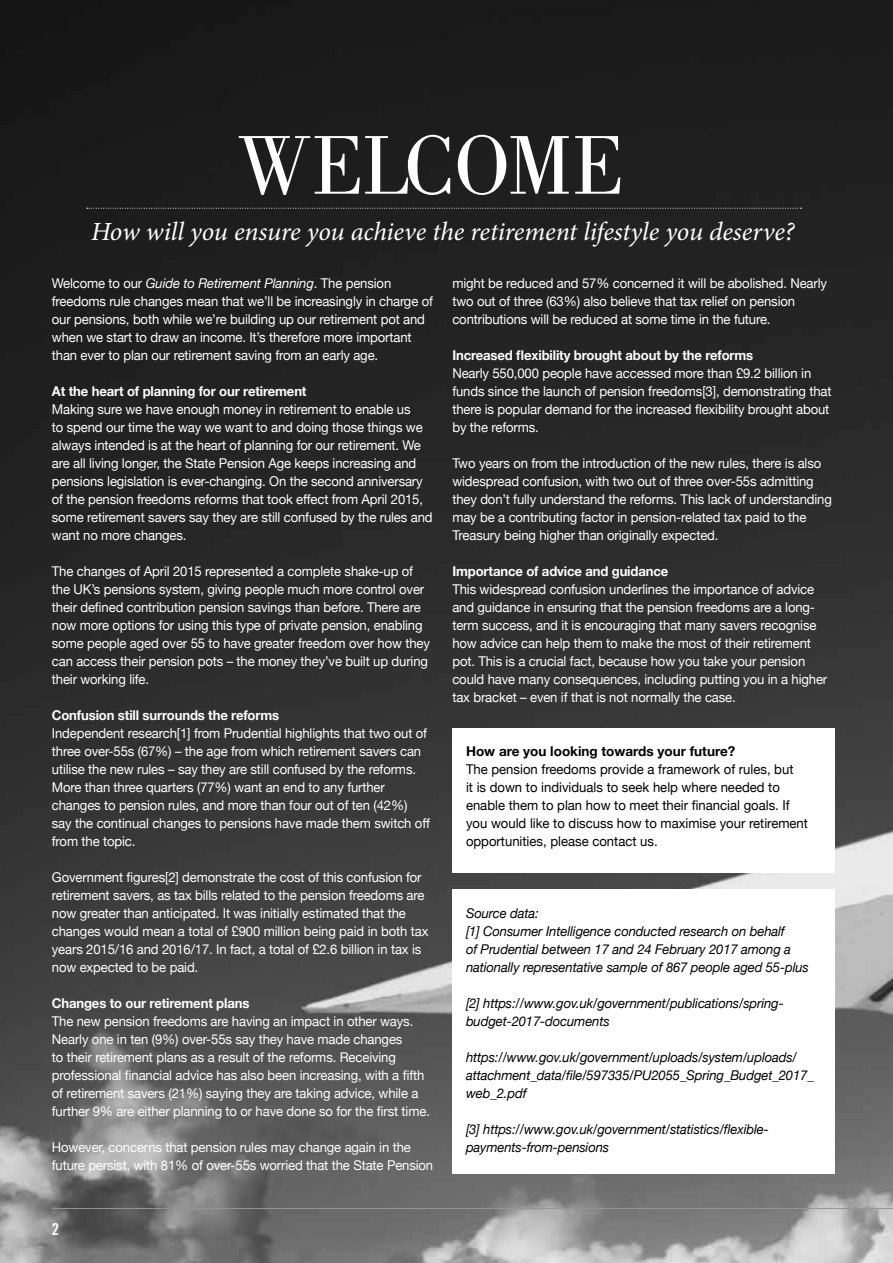
<style>
.page{position:relative;width:893px;height:1263px;background:#fff}
.page>*{position:absolute;margin:0;border:0;box-sizing:border-box;transform-origin:0 0}
.t1{font:86.25px "Bodoni";letter-spacing:-.02em;color:#fff}
.t2{font:italic 26.25px "Minion Pro";letter-spacing:-.005em;color:#fff}
.t3{font:16.5px "Trade Gothic Bold Cond Twenty";color:#fff}
.t4{font:13.5px/18px "Helvetica Neue";letter-spacing:-.01em;color:#fff}
.t5{font:italic 13.5px/18px "Helvetica Neue";letter-spacing:-.01em;color:#000}
.t6{font:13.5px/18px "Helvetica Neue";color:#000}
.t7{font:700 13.5px "Helvetica Neue";letter-spacing:-.01em;color:#fff}
.t8{font:700 13.5px "Helvetica Neue";color:#000}
.s1{font-style:italic}
</style>
<div class="page">
<img style="left:0;top:0;width:893px;height:1263px">
<svg style="left:87px;top:208px;width:714px;height:1px"></svg>
<div style="left:452px;top:728px;width:383px;height:145px;background:#fff"></div>
<hr style="left:52px;top:1208px;width:841px;height:1px;background:#939598">
<div style="left:452px;top:889px;width:383px;height:284px;background:#fff"></div>
<h1 class="t1" style="left:237px;top:117px;width:389px">WELCOME</h1>
<h2 class="t2" style="left:91px;top:214px;width:705px">How will you ensure you achieve the retirement lifestyle you deserve?</h2>
<p class="t4" style="left:52px;top:274px;width:383px">Welcome to our <span class="s1">Guide to Retirement Planning</span>. The pension freedoms rule changes mean that we’ll be increasingly in charge of our pensions, both while we’re building up our retirement pot and when we start to draw an income. It’s therefore more important than ever to plan our retirement saving from an early age.</p>
<p class="t7" style="left:52px;top:383px;width:256px">At the heart of planning for our retirement</p>
<p class="t4" style="left:52px;top:400px;width:382px">Making sure we have enough money in retirement to enable us<br>to spend our time the way we want to and doing those things we always intended is at the heart of planning for our retirement. We are all living longer, the State Pension Age keeps increasing and pensions legislation is ever-changing. On the second anniversary of the pension freedoms reforms that took effect from April 2015, some retirement savers say they are still confused by the rules and want no more changes.</p>
<p class="t4" style="left:52px;top:562px;width:380px">The changes of April 2015 represented a complete shake-up of the UK’s pensions system, giving people much more control over their defined contribution pension savings than before. There are now more options for using this type of private pension, enabling some people aged over 55 to have greater freedom over how they can access their pension pots – the money they’ve built up during their working life.</p>
<p class="t7" style="left:52px;top:707px;width:229px">Confusion still surrounds the reforms</p>
<p class="t4" style="left:52px;top:724px;width:379px">Independent research[1] from Prudential highlights that two out of three over-55s (67%) – the age from which retirement savers can utilise the new rules – say they are still confused by the reforms.<br>More than three quarters (77%) want an end to any further changes to pension rules, and more than four out of ten (42%) say the continual changes to pensions have made them switch off from the topic.</p>
<p class="t4" style="left:52px;top:868px;width:378px">Government figures[2] demonstrate the cost of this confusion for retirement savers, as tax bills related to the pension freedoms are now greater than anticipated. It was initially estimated that the changes would mean a total of £900 million being paid in both tax years 2015/16 and 2016/17. In fact, a total of £2.6 billion in tax is now expected to be paid.</p>
<p class="t7" style="left:52px;top:995px;width:199px">Changes to our retirement plans</p>
<p class="t4" style="left:52px;top:1012px;width:380px">The new pension freedoms are having an impact in other ways.<br>Nearly one in ten (9%) over-55s say they have made changes<br>to their retirement plans as a result of the reforms. Receiving professional financial advice has also been increasing, with a fifth of retirement savers (21%) saying they are taking advice, while a further 9% are either planning to or have done so for the first time.</p>
<p class="t4" style="left:52px;top:1138px;width:383px">However, concerns that pension rules may change again in the future persist, with 81% of over-55s worried that the State Pension</p>
<p class="t4" style="left:452px;top:274px;width:376px">might be reduced and 57% concerned it will be abolished. Nearly two out of three (63%) also believe that tax relief on pension contributions will be reduced at some time in the future.</p>
<p class="t7" style="left:452px;top:347px;width:302px">Increased flexibility brought about by the reforms</p>
<p class="t4" style="left:452px;top:364px;width:381px">Nearly 550,000 people have accessed more than £9.2 billion in funds since the launch of pension freedoms[3], demonstrating that there is popular demand for the increased flexibility brought about by the reforms.</p>
<p class="t4" style="left:452px;top:454px;width:381px">Two years on from the introduction of the new rules, there is also widespread confusion, with two out of three over-55s admitting they don’t fully understand the reforms. This lack of understanding may be a contributing factor in pension-related tax paid to the Treasury being higher than originally expected.</p>
<p class="t7" style="left:452px;top:563px;width:217px">Importance of advice and guidance</p>
<p class="t4" style="left:452px;top:580px;width:376px">This widespread confusion underlines the importance of advice and guidance in ensuring that the pension freedoms are a long&shy;term success, and it is encouraging that many savers recognise how advice can help them to make the most of their retirement pot. This is a crucial fact, because how you take your pension could have many consequences, including putting you in a higher tax bracket – even if that is not normally the case.</p>
<p class="t8" style="left:466px;top:743px;width:271px">How are you looking towards your future?</p>
<p class="t6" style="left:466px;top:760px;width:343px">The pension freedoms provide a framework of rules, but<br>it is down to individuals to seek help where needed to enable them to plan how to meet their financial goals. If you would like to discuss how to maximise your retirement opportunities, please contact us.</p>
<p class="t5" style="left:466px;top:904px;width:344px">Source data:<br>[1] Consumer Intelligence conducted research on behalf<br>of Prudential between 17 and 24 February 2017 among a nationally representative sample of 867 people aged 55-plus</p>
<p class="t5" style="left:466px;top:994px;width:319px">[2] https://www.gov.uk/government/publications/spring&shy;budget-2017-documents</p>
<p class="t5" style="left:466px;top:1048px;width:349px">https://www.gov.uk/government/uploads/system/uploads/ attachment_data/file/597335/PU2055_Spring_Budget_2017_ web_2.pdf</p>
<p class="t5" style="left:466px;top:1120px;width:304px">[3] https://www.gov.uk/government/statistics/flexible&shy;payments-from-pensions</p>
<p class="t3" style="left:52px;top:1219px;width:9px">2</p>
</div>
